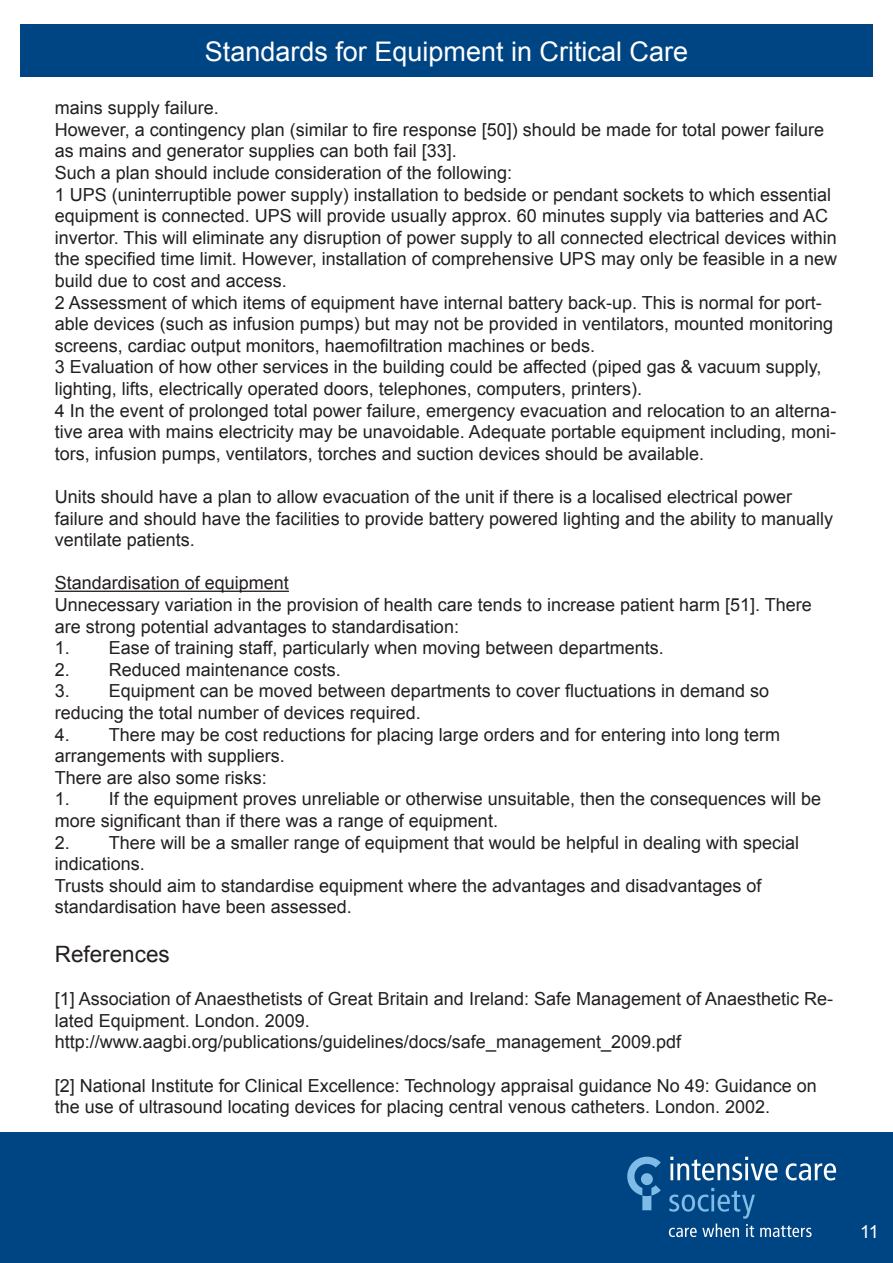
<style>
.page{position:relative;width:893px;height:1263px;background:#fff}
.page>*{position:absolute;margin:0;border:0;box-sizing:border-box;transform-origin:0 0}
.t1{font:27px "Arial";color:#fff}
.t2{font:22.5px "Arial";color:#231f20}
.t3{font:18px/21.6px "Arial";color:#231f20}
.t4{font:18px "Arial";color:#fff}
</style>
<div class="page">
<div style="left:0;top:1132px;width:893px;height:131px;background:#004583"></div>
<svg style="left:670px;top:1157px;width:108px;height:23px"></svg>
<svg style="left:786px;top:1163px;width:50px;height:17px"></svg>
<svg style="left:669px;top:1188px;width:143px;height:49px"></svg>
<svg style="left:627px;top:1157px;width:34px;height:53px"></svg>
<div style="left:641px;top:1173px;width:12px;height:12px;background:#7ebce7;border-radius:50%"></div>
<div style="left:20px;top:25px;width:853px;height:52px;background:#004583"></div>
<hr style="left:55px;top:591px;width:234px;height:1px;background:#231f20">
<h1 class="t1" style="left:205px;top:34px;width:485px">Standards for Equipment in Critical Care</h1>
<p class="t3" style="left:55px;top:97px;width:784px">mains supply failure.<br>However, a contingency plan (similar to fire response [50]) should be made for total power failure as mains and generator supplies can both fail [33].<br>Such a plan should include consideration of the following:<br>1 UPS (uninterruptible power supply) installation to bedside or pendant sockets to which essential equipment is connected. UPS will provide usually approx. 60 minutes supply via batteries and AC invertor. This will eliminate any disruption of power supply to all connected electrical devices within the specified time limit. However, installation of comprehensive UPS may only be feasible in a new build due to cost and access.<br>2 Assessment of which items of equipment have internal battery back-up. This is normal for port&shy;able devices (such as infusion pumps) but may not be provided in ventilators, mounted monitoring screens, cardiac output monitors, haemofiltration machines or beds.<br>3 Evaluation of how other services in the building could be affected (piped gas &amp; vacuum supply, lighting, lifts, electrically operated doors, telephones, computers, printers).<br>4 In the event of prolonged total power failure, emergency evacuation and relocation to an alterna&shy;tive area with mains electricity may be unavoidable. Adequate portable equipment including, moni&shy;tors, infusion pumps, ventilators, torches and suction devices should be available.</p>
<p class="t3" style="left:55px;top:486px;width:780px">Units should have a plan to allow evacuation of the unit if there is a localised electrical power failure and should have the facilities to provide battery powered lighting and the ability to manually ventilate patients.</p>
<p class="t3" style="left:55px;top:572px;width:759px">Standardisation of equipment<br>Unnecessary variation in the provision of health care tends to increase patient harm [51]. There are strong potential advantages to standardisation:</p>
<p class="t3" style="left:55px;top:637px;width:610px">1. Ease of training staff, particularly when moving between departments.</p>
<p class="t3" style="left:55px;top:659px;width:288px">2. Reduced maintenance costs.</p>
<p class="t3" style="left:55px;top:680px;width:716px">3. Equipment can be moved between departments to cover fluctuations in demand so reducing the total number of devices required.</p>
<p class="t3" style="left:55px;top:724px;width:727px">4. There may be cost reductions for placing large orders and for entering into long term arrangements with suppliers.<br>There are also some risks:</p>
<p class="t3" style="left:55px;top:788px;width:768px">1. If the equipment proves unreliable or otherwise unsuitable, then the consequences will be more significant than if there was a range of equipment.</p>
<p class="t3" style="left:55px;top:832px;width:746px">2. There will be a smaller range of equipment that would be helpful in dealing with special indications.<br>Trusts should aim to standardise equipment where the advantages and disadvantages of standardisation have been assessed.</p>
<p class="t2" style="left:55px;top:939px;width:117px">References</p>
<p class="t3" style="left:55px;top:988px;width:780px">[1] Association of Anaesthetists of Great Britain and Ireland: Safe Management of Anaesthetic Re&shy;lated Equipment. London. 2009. http://www.aagbi.org/publications/guidelines/docs/safe_management_2009.pdf</p>
<p class="t3" style="left:55px;top:1075px;width:764px">[2] National Institute for Clinical Excellence: Technology appraisal guidance No 49: Guidance on the use of ultrasound locating devices for placing central venous catheters. London. 2002.</p>
<p class="t4" style="left:860px;top:1220px;width:20px">11</p>
</div>
